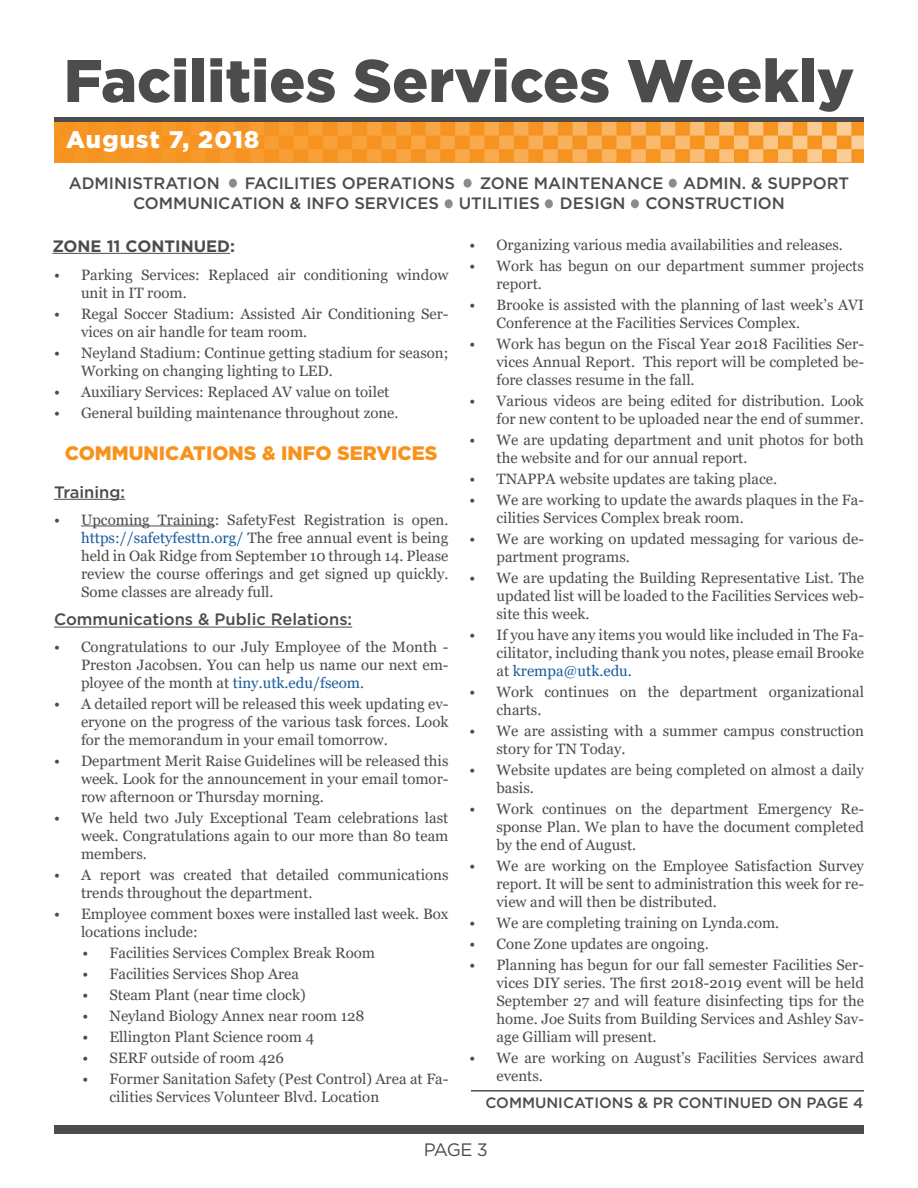
<style>
.page{position:relative;width:918px;height:1188px;background:#fff}
.page>*{position:absolute;margin:0;border:0;box-sizing:border-box;transform-origin:0 0}
.t1{font:900 60px "Gotham";color:#4b4c4d}
.t2{font:900 24px "Gotham";letter-spacing:.05em;color:#fff}
.t3{font:900 19.5px "Gotham";color:#f7931d}
.t4{font:18px "Gotham";color:#4b4c4d}
.t5{font:500 16.5px/19.8px "Gotham";color:#4b4c4d}
.t6{font:700 16.5px "Gotham";color:#4b4c4d}
.t7{font:15px/18px "Georgia";color:#4b4c4d}
.t8{font:500 15px "Gotham";color:#4b4c4d}
.s1{color:#175d9e}
</style>
<div class="page">
<div style="left:229px;top:179px;width:8px;height:9px;background:#8a8c8f;border-radius:50%"></div>
<div style="left:445px;top:199px;width:8px;height:9px;background:#8a8c8f;border-radius:50%"></div>
<div style="left:669px;top:179px;width:8px;height:9px;background:#8a8c8f;border-radius:50%"></div>
<div style="left:464px;top:179px;width:8px;height:9px;background:#8a8c8f;border-radius:50%"></div>
<div style="left:545px;top:199px;width:8px;height:9px;background:#8a8c8f;border-radius:50%"></div>
<div style="left:631px;top:199px;width:8px;height:9px;background:#8a8c8f;border-radius:50%"></div>
<div style="left:54px;top:1125px;width:810px;height:9px;background:#4b4c4d"></div>
<hr style="left:54px;top:499px;width:71px;height:1px;background:#4b4c4d">
<hr style="left:81px;top:526px;width:134px;height:1px;background:#4b4c4d">
<hr style="left:54px;top:627px;width:298px;height:1px;background:#4b4c4d">
<div style="left:54px;top:117px;width:810px;height:6px;background:#4b4c4d"></div>
<img style="left:54px;top:122px;width:810px;height:40px">
<hr style="left:52px;top:253px;width:178px;height:1px;background:#4b4c4d">
<hr style="left:471px;top:1090px;width:393px;height:2px;background:#4b4c4d">
<h1 class="t1" style="left:64px;top:39px;width:792px">Facilities Services Weekly</h1>
<h2 class="t2" style="left:66px;top:123px;width:195px">August 7, 2018</h2>
<p class="t5" style="left:69px;top:173px;width:153px">ADMINISTRATION</p>
<p class="t5" style="left:245px;top:173px;width:212px">FACILITIES OPERATIONS</p>
<p class="t5" style="left:133px;top:173px;width:718px;text-indent:347px">ZONE MAINTENANCE ADMIN. &amp; SUPPORT<br>COMMUNICATION &amp; INFO SERVICES UTILITIES DESIGN CONSTRUCTION</p>
<p class="t6" style="left:52px;top:235px;width:184px">ZONE 11 CONTINUED:</p>
<p class="t7" style="left:81px;top:267px;width:369px;text-indent:-27px">• Parking Services: Replaced air conditioning window unit in IT room.</p>
<p class="t7" style="left:81px;top:306px;width:369px;text-indent:-27px">• Regal Soccer Stadium: Assisted Air Conditioning Ser&shy;vices on air handle for team room.</p>
<p class="t7" style="left:81px;top:345px;width:369px;text-indent:-27px">• Neyland Stadium: Continue getting stadium for season;<br>Working on changing lighting to LED.</p>
<p class="t7" style="left:54px;top:384px;width:337px">• Auxiliary Services: Replaced AV value on toilet</p>
<p class="t7" style="left:54px;top:405px;width:346px">• General building maintenance throughout zone.</p>
<h3 class="t3" style="left:65px;top:440px;width:374px">COMMUNICATIONS &amp; INFO SERVICES</h3>
<p class="t5" style="left:54px;top:482px;width:73px">Training:</p>
<p class="t7" style="left:81px;top:511px;width:369px;text-align:justify;text-indent:-27px">• Upcoming Training: SafetyFest Registration is open. <span class="s1">https://safetyfesttn.org/</span> The free annual event is being held in Oak Ridge from September 10 through 14. Please review the course offerings and get signed up quickly.<br>Some classes are already full.</p>
<p class="t5" style="left:54px;top:609px;width:300px">Communications &amp; Public Relations:</p>
<p class="t7" style="left:81px;top:639px;width:369px;text-align:justify;text-indent:-27px">• Congratulations to our July Employee of the Month - Preston Jacobsen. You can help us name our next em&shy;ployee of the month at <span class="s1">tiny.utk.edu/fseom</span>.</p>
<p class="t7" style="left:81px;top:696px;width:369px;text-align:justify;text-indent:-27px">• A detailed report will be released this week updating ev&shy;eryone on the progress of the various task forces. Look for the memorandum in your email tomorrow.</p>
<p class="t7" style="left:81px;top:753px;width:369px;text-align:justify;text-indent:-27px">• Department Merit Raise Guidelines will be released this week. Look for the announcement in your email tomor&shy;row afternoon or Thursday morning.</p>
<p class="t7" style="left:81px;top:810px;width:369px;text-align:justify;text-indent:-27px">• We held two July Exceptional Team celebrations last week. Congratulations again to our more than 80 team members.</p>
<p class="t7" style="left:81px;top:867px;width:369px;text-indent:-27px">• A report was created that detailed communications trends throughout the department.</p>
<p class="t7" style="left:81px;top:906px;width:369px;text-indent:-27px">• Employee comment boxes were installed last week. Box locations include:</p>
<p class="t7" style="left:82px;top:945px;width:294px">• Facilities Services Complex Break Room</p>
<p class="t7" style="left:82px;top:966px;width:218px">• Facilities Services Shop Area</p>
<p class="t7" style="left:82px;top:987px;width:225px">• Steam Plant (near time clock)</p>
<p class="t7" style="left:82px;top:1008px;width:283px">• Neyland Biology Annex near room 128</p>
<p class="t7" style="left:82px;top:1029px;width:233px">• Ellington Plant Science room 4</p>
<p class="t7" style="left:82px;top:1050px;width:203px">• SERF outside of room 426</p>
<p class="t7" style="left:110px;top:1071px;width:340px;text-indent:-27px">• Former Sanitation Safety (Pest Control) Area at Fa&shy;cilities Services Volunteer Blvd. Location</p>
<p class="t7" style="left:470px;top:236px;width:375px">• Organizing various media availabilities and releases.</p>
<p class="t7" style="left:496px;top:257px;width:369px;text-indent:-27px">• Work has begun on our department summer projects report.</p>
<p class="t7" style="left:496px;top:296px;width:369px;text-indent:-27px">• Brooke is assisted with the planning of last week’s AVI<br>Conference at the Facilities Services Complex.</p>
<p class="t7" style="left:496px;top:335px;width:369px;text-align:justify;text-indent:-27px">• Work has begun on the Fiscal Year 2018 Facilities Ser&shy;vices Annual Report. This report will be completed be&shy;fore classes resume in the fall.</p>
<p class="t7" style="left:470px;top:392px;width:396px;text-align:right">• Various videos are being edited for distribution. Look for new content to be uploaded near the end of summer.</p>
<p class="t7" style="left:496px;top:431px;width:369px;text-indent:-27px">• We are updating department and unit photos for both the website and for our annual report.</p>
<p class="t7" style="left:470px;top:470px;width:309px">• TNAPPA website updates are taking place.</p>
<p class="t7" style="left:496px;top:491px;width:369px;text-indent:-27px">• We are working to update the awards plaques in the Fa&shy;cilities Services Complex break room.</p>
<p class="t7" style="left:496px;top:530px;width:369px;text-indent:-27px">• We are working on updated messaging for various de&shy;partment programs.</p>
<p class="t7" style="left:496px;top:569px;width:369px;text-align:justify;text-indent:-27px">• We are updating the Building Representative List. The updated list will be loaded to the Facilities Services web&shy;site this week.</p>
<p class="t7" style="left:496px;top:626px;width:369px;text-align:justify;text-indent:-27px">• If you have any items you would like included in The Fa&shy;cilitator, including thank you notes, please email Brooke at <span class="s1">krempa@utk.edu</span>.</p>
<p class="t7" style="left:496px;top:683px;width:369px;text-indent:-27px">• Work continues on the department organizational charts.</p>
<p class="t7" style="left:496px;top:722px;width:369px;text-indent:-27px">• We are assisting with a summer campus construction story for TN Today.</p>
<p class="t7" style="left:496px;top:761px;width:369px;text-indent:-27px">• Website updates are being completed on almost a daily basis.</p>
<p class="t7" style="left:496px;top:800px;width:369px;text-align:justify;text-indent:-27px">• Work continues on the department Emergency Re&shy;sponse Plan. We plan to have the document completed by the end of August.</p>
<p class="t7" style="left:496px;top:857px;width:369px;text-align:justify;text-indent:-27px">• We are working on the Employee Satisfaction Survey report. It will be sent to administration this week for re&shy;view and will then be distributed.</p>
<p class="t7" style="left:470px;top:914px;width:311px">• We are completing training on Lynda.com.</p>
<p class="t7" style="left:470px;top:935px;width:241px">• Cone Zone updates are ongoing.</p>
<p class="t7" style="left:496px;top:956px;width:369px;text-align:justify;text-indent:-27px">• Planning has begun for our fall semester Facilities Ser&shy;vices DIY series. The first 2018-2019 event will be held September 27 and will feature disinfecting tips for the home. Joe Suits from Building Services and Ashley Sav&shy;age Gilliam will present.</p>
<p class="t7" style="left:496px;top:1049px;width:369px;text-indent:-27px">• We are working on August’s Facilities Services award events.</p>
<p class="t8" style="left:486px;top:1092px;width:379px">COMMUNICATIONS &amp; PR CONTINUED ON PAGE 4</p>
<p class="t4" style="left:424px;top:1138px;width:66px">PAGE 3</p>
</div>
